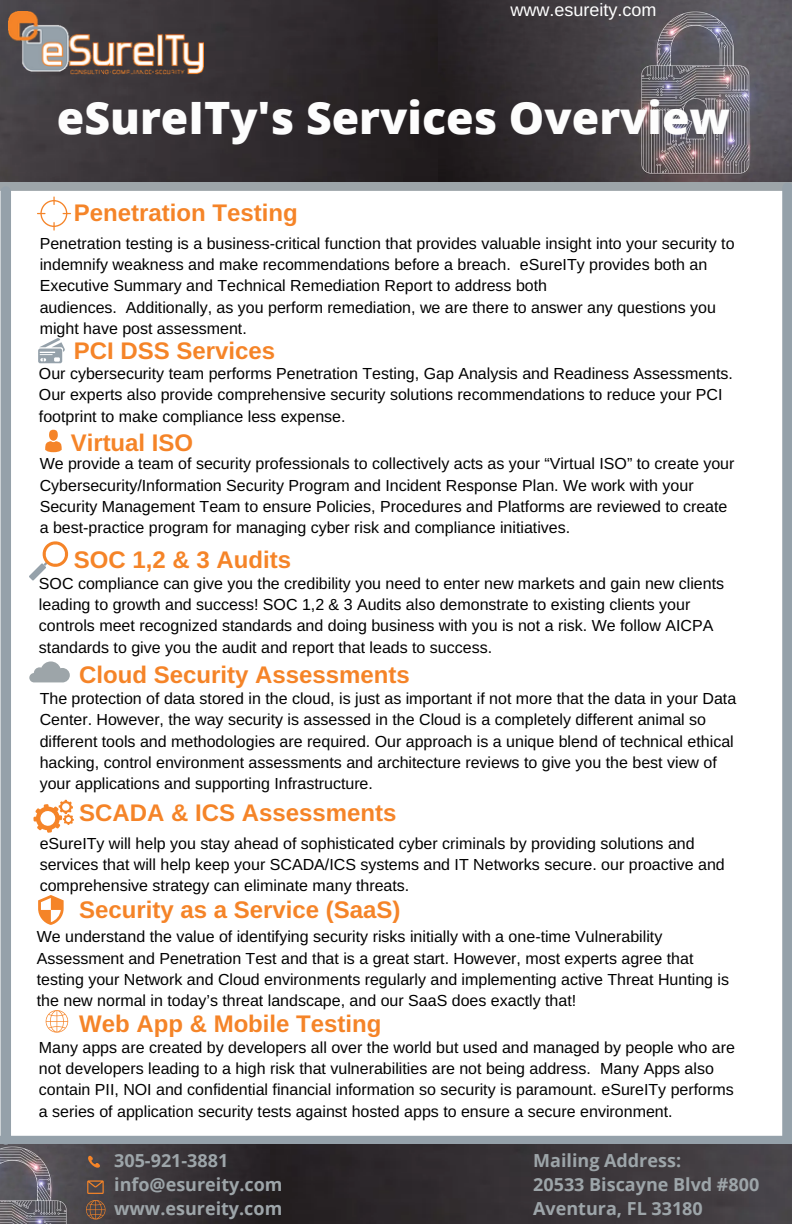
<style>
.page{position:relative;width:792px;height:1224px;background:#fff}
.page>*{position:absolute;margin:0;border:0;box-sizing:border-box;transform-origin:0 0}
.t1{font:800 44.6px "Open Sans";color:#fdfdfd}
.t2{font:700 24px "Arimo";color:#f58428}
.t3{font:700 18px "Open Sans";color:#9da5a9}
.t4{font:18px "Arimo";color:#fff}
.t5{font:16px/21.4px "Arimo";color:#000}
</style>
<div class="page">
<div style="left:0;top:1136px;width:792px;height:10px;background:#95a1aa"></div>
<div style="left:0;top:180px;width:792px;height:11px;background:#9da5a9"></div>
<img style="left:0;top:0;width:439px;height:182px">
<img style="left:8px;top:12px;width:195px;height:63px">
<img style="left:439px;top:0;width:353px;height:182px">
<img style="left:269px;top:1145px;width:523px;height:79px">
<img style="left:0;top:1145px;width:269px;height:79px">
<svg style="left:85px;top:1156px;width:15px;height:15px"></svg>
<svg style="left:37px;top:196px;width:34px;height:35px"></svg>
<svg style="left:38px;top:338px;width:27px;height:25px"></svg>
<svg style="left:38px;top:895px;width:26px;height:30px"></svg>
<svg style="left:29px;top:541px;width:40px;height:40px"></svg>
<svg style="left:29px;top:661px;width:41px;height:21px"></svg>
<svg style="left:33px;top:800px;width:41px;height:33px"></svg>
<div style="left:49px;top:430px;width:9px;height:11px;background:#f58428;border-radius:50%"></div>
<svg style="left:45px;top:441px;width:17px;height:11px"></svg>
<svg style="left:46px;top:1010px;width:22px;height:23px"></svg>
<svg style="left:87px;top:1180px;width:17px;height:14px"></svg>
<svg style="left:86px;top:1200px;width:19px;height:20px"></svg>
<div style="left:1px;top:192px;width:10px;height:948px;background:#95a1aa"></div>
<div style="left:782px;top:188px;width:10px;height:948px;background:#95a1aa"></div>
<p class="t4" style="left:511px;top:0;width:147px">www.esureity.com</p>
<p class="t1" style="left:57px;top:87px;width:675px">eSureITy's Services Overview</p>
<p class="t2" style="left:74px;top:199px;width:225px">Penetration Testing</p>
<p class="t5" style="left:40px;top:232px;width:696px">Penetration testing is a business-critical function that provides valuable insight into your security to indemnify weakness and make recommendations before a breach. eSureITy provides both an<br>Executive Summary and Technical Remediation Report to address both</p>
<p class="t5" style="left:40px;top:296px;width:678px">audiences. Additionally, as you perform remediation, we are there to answer any questions you might have post assessment.</p>
<p class="t5" style="left:39px;top:363px;width:696px">Our cybersecurity team performs Penetration Testing, Gap Analysis and Readiness Assessments.<br>Our experts also provide comprehensive security solutions recommendations to reduce your PCI footprint to make compliance less expense.</p>
<p class="t2" style="left:74px;top:338px;width:203px">PCI DSS Services</p>
<p class="t2" style="left:71px;top:430px;width:124px">Virtual ISO</p>
<p class="t5" style="left:40px;top:453px;width:696px">We provide a team of security professionals to collectively acts as your “Virtual ISO” to create your Cybersecurity/Information Security Program and Incident Response Plan. We work with your Security Management Team to ensure Policies, Procedures and Platforms are reviewed to create a best-practice program for managing cyber risk and compliance initiatives.</p>
<p class="t2" style="left:74px;top:546px;width:219px">SOC 1,2 &amp; 3 Audits</p>
<p class="t5" style="left:39px;top:572px;width:687px">SOC compliance can give you the credibility you need to enter new markets and gain new clients leading to growth and success! SOC 1,2 &amp; 3 Audits also demonstrate to existing clients your controls meet recognized standards and doing business with you is not a risk. We follow AICPA standards to give you the audit and report that leads to success.</p>
<p class="t2" style="left:79px;top:661px;width:332px">Cloud Security Assessments</p>
<p class="t5" style="left:40px;top:688px;width:698px">The protection of data stored in the cloud, is just as important if not more that the data in your Data Center. However, the way security is assessed in the Cloud is a completely different animal so different tools and methodologies are required. Our approach is a unique blend of technical ethical hacking, control environment assessments and architecture reviews to give you the best view of your applications and supporting Infrastructure.</p>
<p class="t2" style="left:79px;top:799px;width:319px">SCADA &amp; ICS Assessments</p>
<p class="t5" style="left:40px;top:832px;width:687px">eSureITy will help you stay ahead of sophisticated cyber criminals by providing solutions and services that will help keep your SCADA/ICS systems and IT Networks secure. our proactive and comprehensive strategy can eliminate many threats.</p>
<p class="t2" style="left:79px;top:896px;width:323px">Security as a Service (SaaS)</p>
<p class="t5" style="left:37px;top:926px;width:694px">We understand the value of identifying security risks initially with a one-time Vulnerability Assessment and Penetration Test and that is a great start. However, most experts agree that testing your Network and Cloud environments regularly and implementing active Threat Hunting is the new normal in today’s threat landscape, and our SaaS does exactly that!</p>
<p class="t2" style="left:79px;top:1010px;width:304px">Web App &amp; Mobile Testing</p>
<p class="t5" style="left:39px;top:1036px;width:698px">Many apps are created by developers all over the world but used and managed by people who are not developers leading to a high risk that vulnerabilities are not being address. Many Apps also contain PII, NOI and confidential financial information so security is paramount. eSureITy performs a series of application security tests against hosted apps to ensure a secure environment.</p>
<p class="t3" style="left:114px;top:1148px;width:116px">305-921-3881</p>
<p class="t3" style="left:114px;top:1172px;width:170px">info@esureity.com</p>
<p class="t3" style="left:114px;top:1196px;width:170px">www.esureity.com</p>
<p class="t3" style="left:533px;top:1147px;width:149px">Mailing Address:</p>
<p class="t3" style="left:533px;top:1172px;width:228px">20533 Biscayne Blvd #800</p>
<p class="t3" style="left:533px;top:1196px;width:171px">Aventura, FL 33180</p>
</div>
